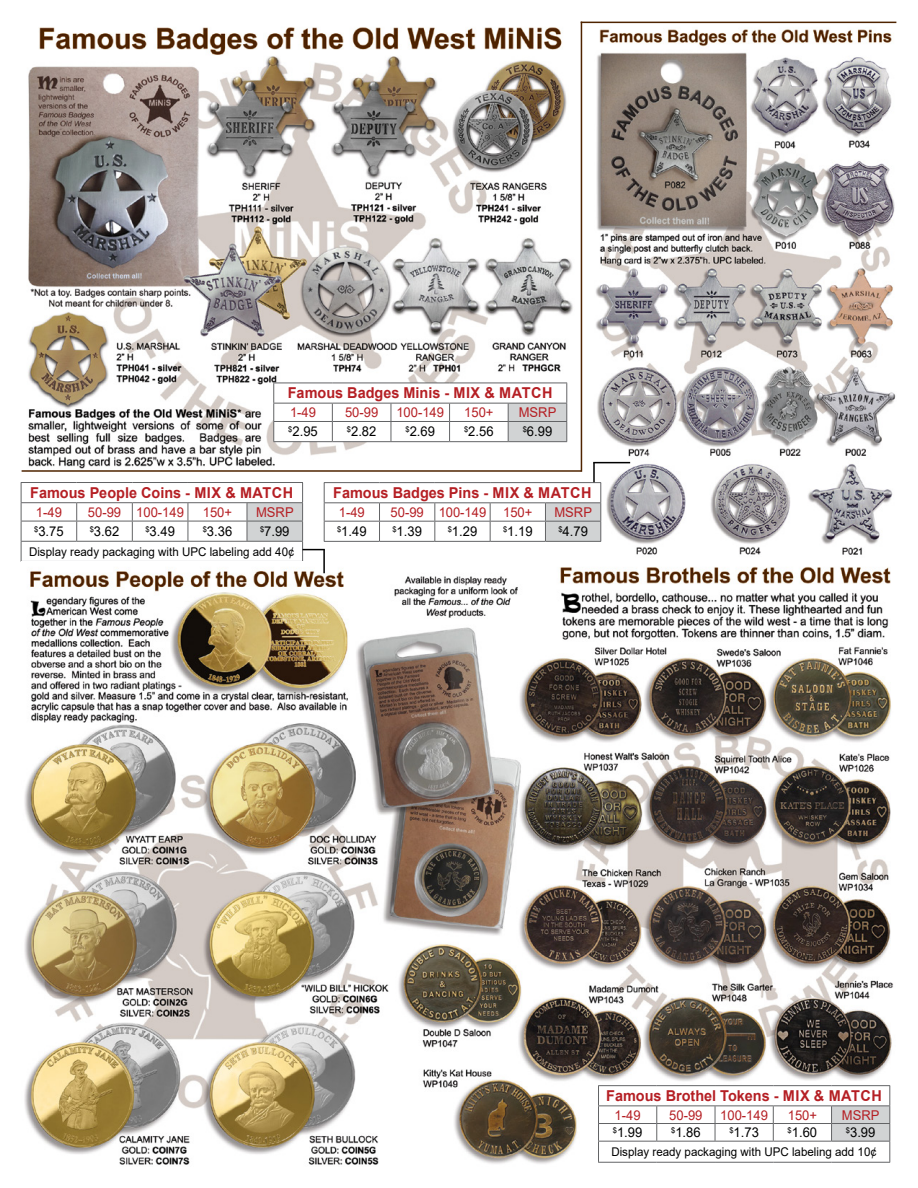
<style>
.page{position:relative;width:918px;height:1188px;background:#fff}
.page>*{position:absolute;margin:0;border:0;box-sizing:border-box;transform-origin:0 0}
.t1{font:700 15px "Arial";color:#b51f24;scale:.96 1}
.t2{font:13.5px "Arial";color:#000;scale:.96 1}
.t3{font:13.5px "Arial";color:#b51f24;scale:.96 1}
.t4{font:12px "Arial";color:#000;scale:.96 1}
</style>
<div class="page">
<img style="left:28px;top:27px;width:545px;height:436px">
<svg style="left:273px;top:383px;width:294px;height:58px"></svg>
<hr style="left:273px;top:441px;width:59px;height:1px;background:#636466">
<hr style="left:332px;top:441px;width:59px;height:1px;background:#636466">
<hr style="left:391px;top:441px;width:59px;height:1px;background:#636466">
<hr style="left:450px;top:441px;width:58px;height:1px;background:#636466">
<hr style="left:508px;top:441px;width:59px;height:1px;background:#636466">
<hr style="left:21px;top:561px;width:56px;height:1px;background:#636466">
<hr style="left:77px;top:561px;width:55px;height:1px;background:#636466">
<hr style="left:132px;top:561px;width:56px;height:1px;background:#636466">
<hr style="left:188px;top:561px;width:59px;height:1px;background:#636466">
<hr style="left:247px;top:561px;width:56px;height:1px;background:#636466">
<img style="left:594px;top:23px;width:302px;height:532px">
<img style="left:24px;top:567px;width:870px;height:598px">
<hr style="left:598px;top:1085px;width:59px;height:1px;background:#636466">
<hr style="left:657px;top:1085px;width:58px;height:1px;background:#636466">
<hr style="left:715px;top:1085px;width:58px;height:1px;background:#636466">
<hr style="left:773px;top:1085px;width:59px;height:1px;background:#636466">
<hr style="left:832px;top:1085px;width:58px;height:1px;background:#636466">
<svg style="left:598px;top:1086px;width:292px;height:76px"></svg>
<hr style="left:598px;top:1162px;width:59px;height:1px;background:#636466">
<hr style="left:657px;top:1162px;width:58px;height:1px;background:#636466">
<hr style="left:715px;top:1162px;width:58px;height:1px;background:#636466">
<hr style="left:773px;top:1162px;width:59px;height:1px;background:#636466">
<hr style="left:832px;top:1162px;width:58px;height:1px;background:#636466">
<hr style="left:581px;top:22px;width:1px;height:450px;background:#4f2400">
<hr style="left:581px;top:22px;width:315px;height:1px;background:#4f2400">
<hr style="left:593px;top:462px;width:37px;height:1px;background:#000">
<svg style="left:21px;top:463px;width:580px;height:98px"></svg>
<hr style="left:323px;top:550px;width:2px;height:23px;background:#000">
<p class="t1" style="left:288px;top:383px;width:277px">Famous Badges Minis - MIX &amp; MATCH</p>
<p class="t3" style="left:290px;top:403px;width:29px">1-49</p>
<p class="t3" style="left:345px;top:403px;width:36px">50-99</p>
<p class="t3" style="left:396px;top:403px;width:51px">100-149</p>
<p class="t3" style="left:464px;top:403px;width:32px">150+</p>
<p class="t3" style="left:519px;top:403px;width:41px">MSRP</p>
<p class="t2" style="left:288px;top:422px;width:32px"><sup>$</sup>2.95</p>
<p class="t2" style="left:347px;top:422px;width:32px"><sup>$</sup>2.82</p>
<p class="t2" style="left:405px;top:422px;width:32px"><sup>$</sup>2.69</p>
<p class="t2" style="left:464px;top:422px;width:32px"><sup>$</sup>2.56</p>
<p class="t2" style="left:523px;top:422px;width:32px"><sup>$</sup>6.99</p>
<p class="t1" style="left:30px;top:482px;width:275px">Famous People Coins - MIX &amp; MATCH</p>
<p class="t3" style="left:36px;top:503px;width:29px">1-49</p>
<p class="t3" style="left:88px;top:503px;width:102px">50-99 100-149</p>
<p class="t3" style="left:203px;top:503px;width:32px">150+</p>
<p class="t3" style="left:256px;top:503px;width:41px">MSRP</p>
<p class="t2" style="left:34px;top:522px;width:32px"><sup>$</sup>3.75</p>
<p class="t2" style="left:90px;top:522px;width:32px"><sup>$</sup>3.62</p>
<p class="t2" style="left:145px;top:522px;width:32px"><sup>$</sup>3.49</p>
<p class="t2" style="left:203px;top:522px;width:32px"><sup>$</sup>3.36</p>
<p class="t2" style="left:260px;top:522px;width:32px"><sup>$</sup>7.99</p>
<p class="t4" style="left:29px;top:543px;width:278px">Display ready packaging with UPC labeling add 40¢</p>
<p class="t1" style="left:333px;top:482px;width:270px">Famous Badges Pins - MIX &amp; MATCH</p>
<p class="t3" style="left:339px;top:503px;width:29px">1-49</p>
<p class="t3" style="left:391px;top:503px;width:101px">50-99 100-149</p>
<p class="t3" style="left:503px;top:503px;width:32px">150+</p>
<p class="t3" style="left:554px;top:503px;width:41px">MSRP</p>
<p class="t2" style="left:337px;top:522px;width:32px"><sup>$</sup>1.49</p>
<p class="t2" style="left:392px;top:522px;width:32px"><sup>$</sup>1.39</p>
<p class="t2" style="left:448px;top:522px;width:32px"><sup>$</sup>1.29</p>
<p class="t2" style="left:503px;top:522px;width:32px"><sup>$</sup>1.19</p>
<p class="t2" style="left:558px;top:522px;width:32px"><sup>$</sup>4.79</p>
<p class="t1" style="left:606px;top:1085px;width:289px">Famous Brothel Tokens - MIX &amp; MATCH</p>
<p class="t3" style="left:615px;top:1106px;width:29px">1-49</p>
<p class="t3" style="left:669px;top:1106px;width:36px">50-99</p>
<p class="t3" style="left:720px;top:1106px;width:51px">100-149</p>
<p class="t3" style="left:788px;top:1106px;width:32px">150+</p>
<p class="t3" style="left:842px;top:1106px;width:41px">MSRP</p>
<p class="t2" style="left:613px;top:1123px;width:32px"><sup>$</sup>1.99</p>
<p class="t2" style="left:671px;top:1123px;width:32px"><sup>$</sup>1.86</p>
<p class="t2" style="left:729px;top:1123px;width:32px"><sup>$</sup>1.73</p>
<p class="t2" style="left:788px;top:1123px;width:32px"><sup>$</sup>1.60</p>
<p class="t2" style="left:846px;top:1123px;width:32px"><sup>$</sup>3.99</p>
<p class="t4" style="left:611px;top:1144px;width:278px">Display ready packaging with UPC labeling add 10¢</p>
</div>
